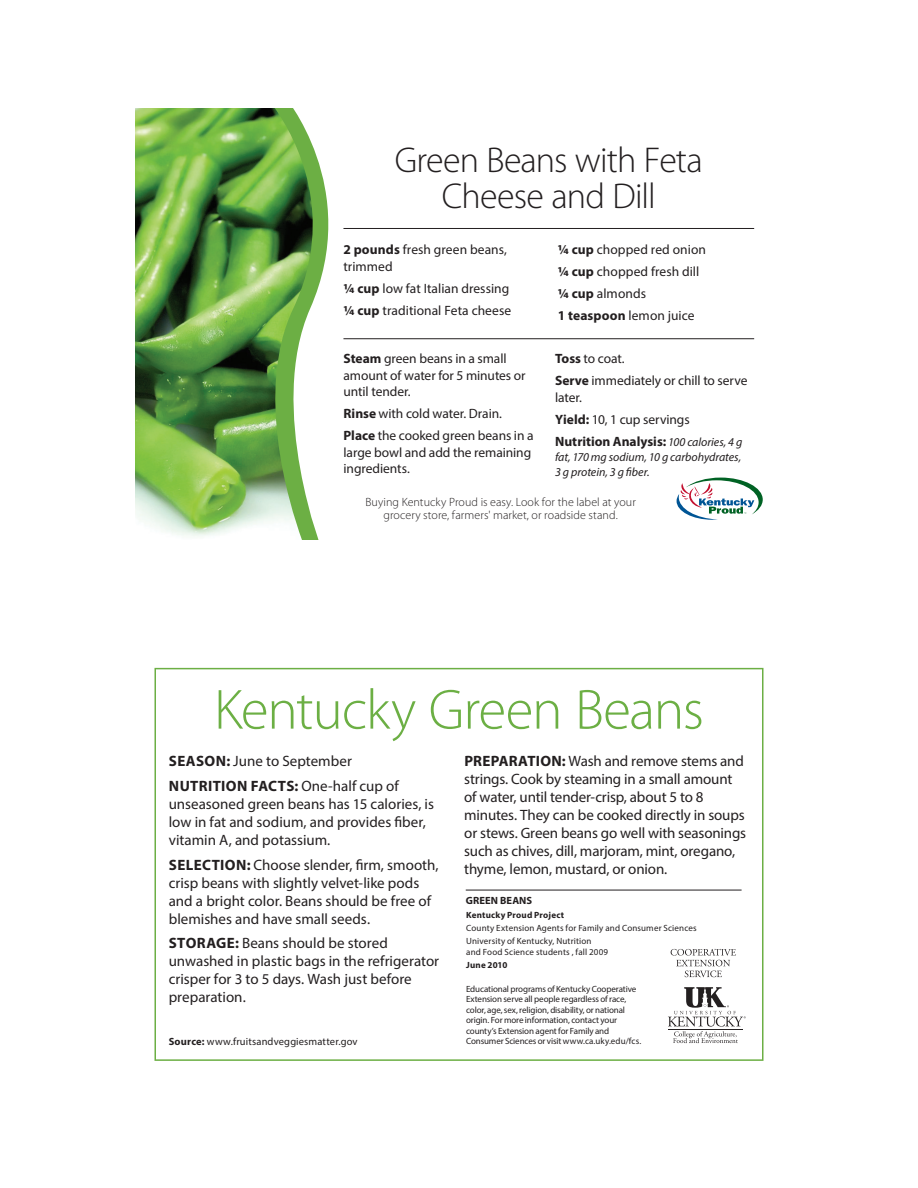
<style>
.page{position:relative;width:918px;height:1188px;background:#fff}
.page>*{position:absolute;margin:0;border:0;box-sizing:border-box;transform-origin:0 0}
.t1{font:300 57px "Myriad Pro";letter-spacing:-.02em;color:#6caf44}
.t2{font:300 36px/36px "Myriad Pro";letter-spacing:-.025em;color:#231f20;text-align:center}
.t3{font:15px/18px "Myriad Pro";letter-spacing:-.005em;color:#231f20}
.t4{font:13.5px/21.9px "Myriad Pro";letter-spacing:-.005em;color:#231f20}
.t5{font:700 13.5px/21.9px "Myriad Pro";color:#231f20}
.t6{font:300 12px/13.5px "Myriad Pro";letter-spacing:.005em;color:#231f20;text-align:center}
.t7{font:italic 12px/15px "Myriad Pro";letter-spacing:-.005em;color:#231f20}
.t8{font:10.5px "Myriad Pro";letter-spacing:.015em;color:#231f20}
.t9{font:700 10.5px "Myriad Pro";letter-spacing:.015em;color:#231f20}
.t10{font:9px/10.5px "Myriad Pro";letter-spacing:-.01em;color:#231f20}
.t11{font:9px/13.2px "Myriad Pro";letter-spacing:.015em;color:#231f20}
.t12{font:9px/13.2px "Myriad Pro";letter-spacing:.02em;color:#231f20}
.s1{font-weight:700}
.s2{font-weight:400}
.s3{font-weight:400;font-style:italic;font-size:12px}
</style>
<div class="page">
<svg style="left:314px;top:149px;width:49px;height:391px"></svg>
<img style="left:135px;top:108px;width:179px;height:432px">
<hr style="left:343px;top:228px;width:411px;height:1px;background:#231f20">
<hr style="left:343px;top:338px;width:411px;height:1px;background:#231f20">
<svg style="left:677px;top:478px;width:86px;height:42px"></svg>
<div style="left:154px;top:668px;width:610px;height:393px;border:2px solid #6caf44"></div>
<hr style="left:466px;top:890px;width:276px;height:1px;background:#231f20">
<svg style="left:668px;top:987px;width:78px;height:56px"></svg>
<svg style="left:671px;top:949px;width:65px;height:28px"></svg>
<p class="t2" style="left:395px;top:142px;width:309px">Green Beans with Feta<br>Cheese and Dill</p>
<p class="t4" style="left:343px;top:241px;width:165px;line-height:16.5px"><span class="s1">2 pounds</span> fresh green beans, trimmed</p>
<p class="t4" style="left:343px;top:277px;width:169px"><span class="s1">¼ cup</span> low fat Italian dressing <span class="s1">¼ cup</span> traditional Feta cheese</p>
<p class="t4" style="left:344px;top:350px;width:184px;line-height:16.5px"><span class="s1">Steam</span> green beans in a small amount of water for 5 minutes or until tender.</p>
<p class="t4" style="left:344px;top:403px;width:192px"><span class="s1">Rinse</span> with cold water. Drain.<br><span class="s1">Place</span> the cooked green beans in a</p>
<p class="t4" style="left:344px;top:444px;width:189px;line-height:16.5px">large bowl and add the remaining ingredients.</p>
<p class="t4" style="left:558px;top:239px;width:150px"><span class="s1">¼ cup</span> chopped red onion <span class="s1">¼ cup</span> chopped fresh dill <span class="s1">¼ cup</span> almonds<br><span class="s1">1 teaspoon</span> lemon juice</p>
<p class="t4" style="left:555px;top:348px;width:194px"><span class="s1">Toss</span> to coat.<br><span class="s1">Serve</span> immediately or chill to serve</p>
<p class="t5" style="left:555px;top:386px;width:189px"><span class="s2">later.<br></span>Yield: <span class="s2">10, 1 cup servings<br></span>Nutrition Analysis: <span class="s3">100 calories, 4 g</span></p>
<p class="t7" style="left:555px;top:449px;width:188px">fat, 170 mg sodium, 10 g carbohydrates,<br>3 g protein, 3 g fiber.</p>
<p class="t6" style="left:365px;top:495px;width:272px">Buying Kentucky Proud is easy. Look for the label at your grocery store, farmers' market, or roadside stand.</p>
<p class="t1" style="left:214px;top:675px;width:491px">Kentucky Green Beans</p>
<p class="t3" style="left:169px;top:748px;width:231px;line-height:24.8px"><span class="s1">SEASON:</span> June to September<br><span class="s1">NUTRITION FACTS:</span> One-half cup of</p>
<p class="t3" style="left:169px;top:795px;width:267px">unseasoned green beans has 15 calories, is low in fat and sodium, and provides fiber, vitamin A, and potassium.</p>
<p class="t3" style="left:169px;top:855px;width:271px"><span class="s1">SELECTION:</span> Choose slender, firm, smooth, crisp beans with slightly velvet-like pods and a bright color. Beans should be free of blemishes and have small seeds.</p>
<p class="t3" style="left:169px;top:934px;width:272px"><span class="s1">STORAGE:</span> Beans should be stored unwashed in plastic bags in the refrigerator crisper for 3 to 5 days. Wash just before preparation.</p>
<p class="t3" style="left:464px;top:752px;width:283px"><span class="s1">PREPARATION:</span> Wash and remove stems and strings. Cook by steaming in a small amount of water, until tender-crisp, about 5 to 8 minutes. They can be cooked directly in soups or stews. Green beans go well with seasonings such as chives, dill, marjoram, mint, oregano, thyme, lemon, mustard, or onion.</p>
<p class="t9" style="left:466px;top:893px;width:68px">GREEN BEANS</p>
<p class="t11" style="left:466px;top:908px;width:232px"><span class="s1">Kentucky Proud Project<br></span>County Extension Agents for Family and Consumer Sciences<br>University of Kentucky, Nutrition</p>
<p class="t12" style="left:466px;top:945px;width:143px">and Food Science students , fall 2009<br><span class="s1">June 2010</span></p>
<p class="t10" style="left:466px;top:983px;width:172px">Educational programs of Kentucky Cooperative Extension serve all people regardless of race, color, age, sex, religion, disability, or national origin. For more information, contact your county’s Extension agent for Family and</p>
<p class="t8" style="left:169px;top:1035px;width:190px"><span class="s1">Source:</span> www.fruitsandveggiesmatter.gov</p>
<p class="t10" style="left:466px;top:1036px;width:177px">Consumer Sciences or visit www.ca.uky.edu/fcs.</p>
</div>
